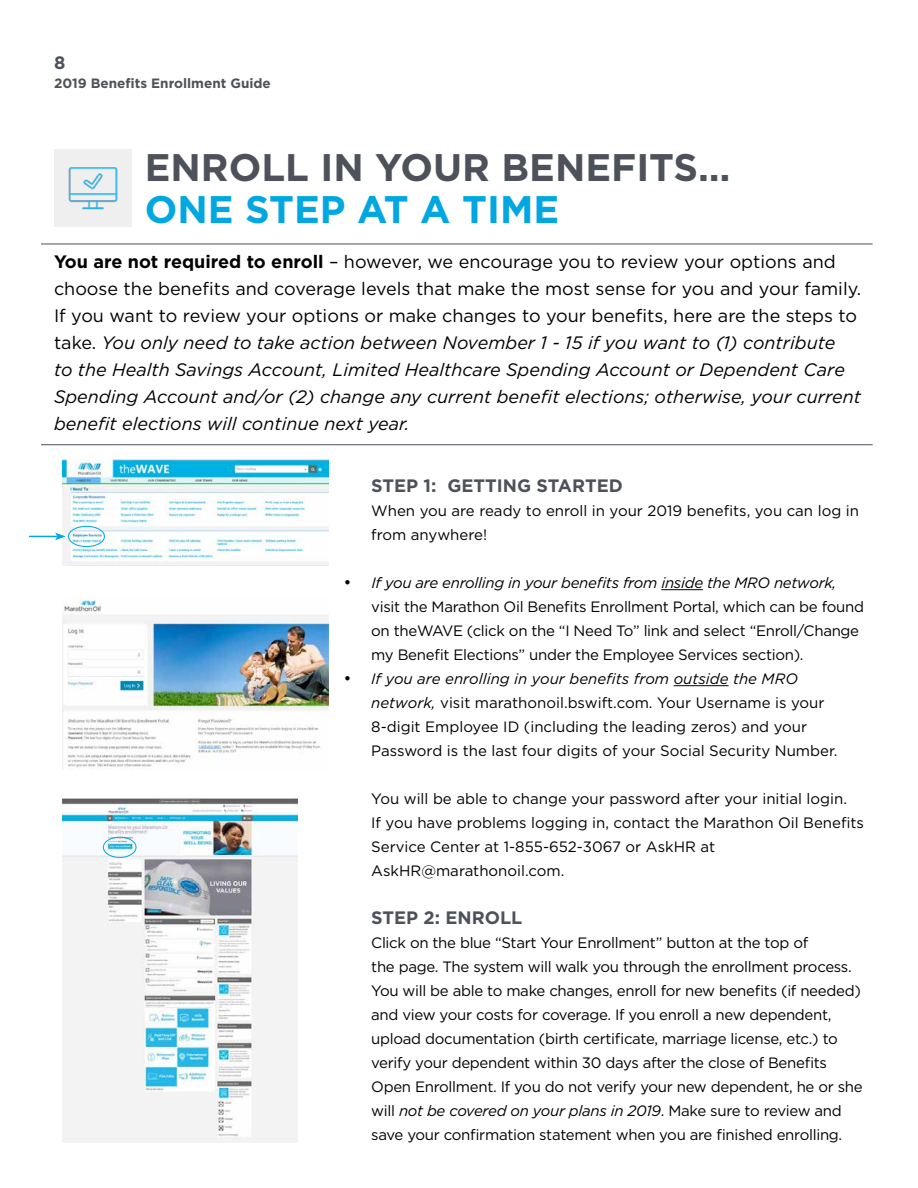
<style>
.page{position:relative;width:918px;height:1188px;background:#fff}
.page>*{position:absolute;margin:0;border:0;box-sizing:border-box;transform-origin:0 0}
.t1{font:700 38.4px "Gotham HTF";color:#4d525a}
.t2{font:700 38.4px "Gotham HTF";color:#00a7e1}
.t3{font:italic 18px/27px "Gotham HTF";color:#000}
.t4{font:700 18px "Gotham HTF";color:#4d525a}
.t5{font:15px/24px "Gotham HTF";letter-spacing:-.02em;color:#000}
.t6{font:15px/24px "Gotham HTF";color:#000}
.t7{font:700 13.5px "Gotham HTF";color:#4d525a}
.s1{font-weight:700;font-style:normal}
.s2{font-style:normal}
.s3{font-style:italic}
</style>
<div class="page">
<hr style="left:661px;top:589px;width:42px;height:1px;background:#000">
<hr style="left:674px;top:685px;width:55px;height:1px;background:#000">
<img style="left:63px;top:798px;width:235px;height:345px">
<img style="left:63px;top:598px;width:266px;height:170px">
<img style="left:63px;top:459px;width:265px;height:107px">
<hr style="left:41px;top:244px;width:832px;height:1px;background:#4d525a">
<hr style="left:41px;top:444px;width:832px;height:1px;background:#4d525a">
<div style="left:103px;top:837px;width:33px;height:21px;border:1px solid #00a7e1;border-radius:50%"></div>
<div style="left:68px;top:526px;width:37px;height:21px;border:1px solid #00a7e1;border-radius:50%"></div>
<img style="left:54px;top:149px;width:77px;height:78px">
<svg style="left:29px;top:533px;width:37px;height:7px"></svg>
<p class="t4" style="left:54px;top:52px;width:13px">8</p>
<p class="t7" style="left:54px;top:75px;width:218px">2019 Benefits Enrollment Guide</p>
<h1 class="t1" style="left:145px;top:145px;width:587px">ENROLL IN YOUR BENEFITS…</h1>
<h1 class="t2" style="left:145px;top:187px;width:416px">ONE STEP AT A TIME</h1>
<p class="t3" style="left:54px;top:248px;width:809px"><span class="s1">You are not required to enroll</span> <span class="s2">– however, we encourage you to review your options and choose the benefits and coverage levels that make the most sense for you and your family.<br>If you want to review your options or make changes to your benefits, here are the steps to take.</span> You only need to take action between November 1 - 15 if you want to (1) contribute<br>to the Health Savings Account, Limited Healthcare Spending Account or Dependent Care Spending Account and/or (2) change any current benefit elections; otherwise, your current benefit elections will continue next year.</p>
<p class="t4" style="left:371px;top:475px;width:253px">STEP 1: GETTING STARTED</p>
<p class="t6" style="left:371px;top:498px;width:489px">When you are ready to enroll in your 2019 benefits, you can log in from anywhere!</p>
<p class="t5" style="left:371px;top:570px;width:494px;text-indent:-27px">• <span class="s3">If you are enrolling in your benefits from inside the MRO network, </span>visit the Marathon Oil Benefits Enrollment Portal, which can be found on theWAVE (click on the “I Need To” link and select “Enroll/Change my Benefit Elections” under the Employee Services section).</p>
<p class="t6" style="left:371px;top:666px;width:468px;text-indent:-27px">• <span class="s3">If you are enrolling in your benefits from outside the MRO network,</span> visit marathonoil.bswift.com. Your Username is your 8-digit Employee ID (including the leading zeros) and your Password is the last four digits of your Social Security Number.</p>
<p class="t6" style="left:371px;top:786px;width:494px">You will be able to change your password after your initial login.<br>If you have problems logging in, contact the Marathon Oil Benefits Service Center at 1-855-652-3067 or AskHR at AskHR@marathonoil.com.</p>
<p class="t4" style="left:371px;top:907px;width:153px">STEP 2: ENROLL</p>
<p class="t5" style="left:371px;top:930px;width:493px">Click on the blue “Start Your Enrollment” button at the top of<br>the page. The system will walk you through the enrollment process.<br>You will be able to make changes, enroll for new benefits (if needed) and view your costs for coverage. If you enroll a new dependent, upload documentation (birth certificate, marriage license, etc.) to verify your dependent within 30 days after the close of Benefits Open Enrollment. If you do not verify your new dependent, he or she will <span class="s3">not be covered on your plans in 2019</span>. Make sure to review and save your confirmation statement when you are finished enrolling.</p>
</div>
